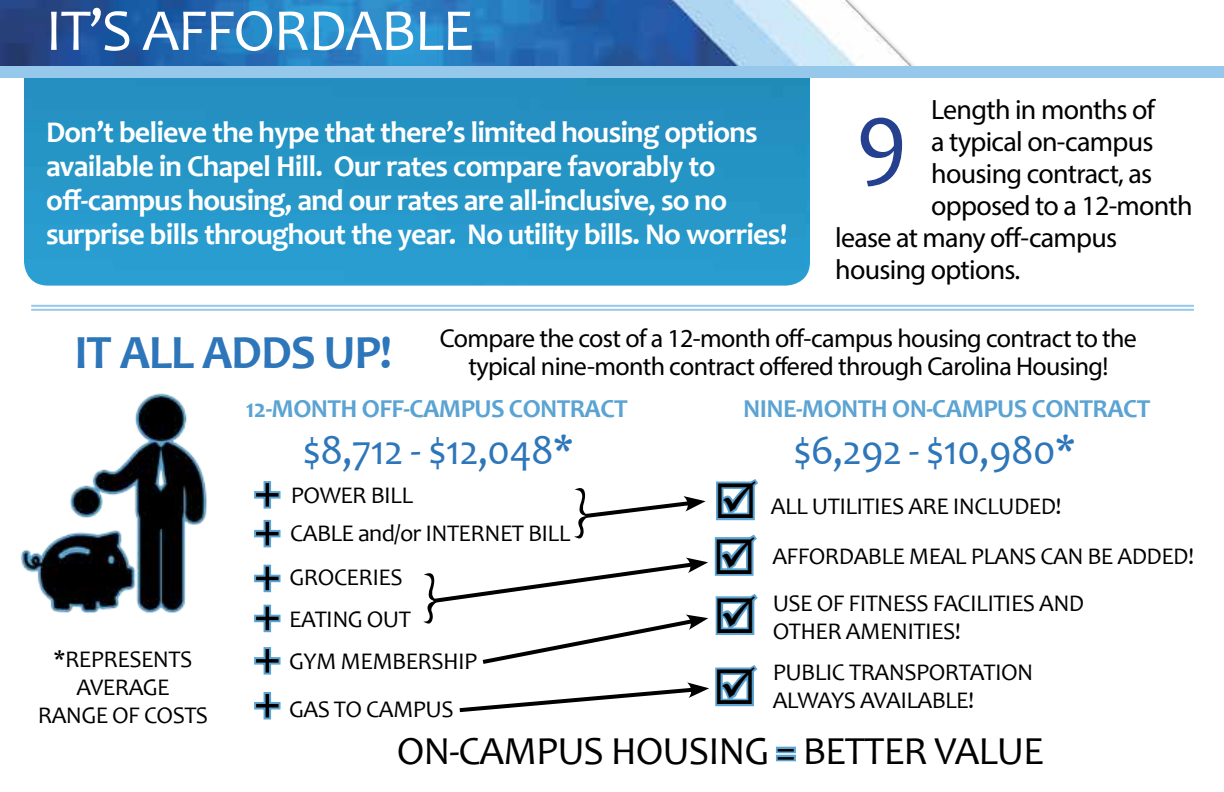
<style>
.page{position:relative;width:1224px;height:792px;background:#fff}
.page>*{position:absolute;margin:0;border:0;box-sizing:border-box;transform-origin:0 0}
.t1{font:96px "Candara";color:#25408f}
.t2{font:68px "Bella K Brackets";color:#000}
.t3{font:60px "Candara";letter-spacing:-.025em;color:#fff}
.t4{font:56px/42.4px "Candara";color:#000;text-align:justify}
.t5{font:700 48px "Candara";letter-spacing:-.025em;color:#2d76ba}
.t6{font:48px/57.4px "Wingdings";color:#000;text-align:justify}
.t7{font:42px "Candara";letter-spacing:-.025em;color:#2d76ba}
.t8{font:40px "Candara";letter-spacing:-.025em;color:#000}
.t9{font:700 30.2px/34px "Candara";letter-spacing:-.025em;color:#fff}
.t10{font:28px "Myriad Pro";letter-spacing:-.025em;color:#000}
.t11{font:26px/28px "Myriad Pro";letter-spacing:-.025em;color:#000;text-align:center}
.t12{font:700 26px "Candara";letter-spacing:-.025em;color:#5aa3d2}
.t13{font:24px/28px "Candara";letter-spacing:-.025em;color:#000}
</style>
<div class="page">
<img style="left:24px;top:78px;width:786px;height:208px">
<img style="left:0;top:0;width:915px;height:66px">
<div style="left:0;top:66px;width:1224px;height:12px;background:#96c8ec"></div>
<img style="left:20px;top:393px;width:187px;height:220px">
<svg style="left:716px;top:479px;width:42px;height:42px"></svg>
<div style="left:776px;top:747px;width:20px;height:6px;border:4px solid #5aa3d2"></div>
<div style="left:776px;top:755px;width:20px;height:6px;border:4px solid #5aa3d2"></div>
<svg style="left:254px;top:481px;width:27px;height:28px"></svg>
<svg style="left:254px;top:564px;width:27px;height:29px"></svg>
<svg style="left:254px;top:604px;width:27px;height:29px"></svg>
<svg style="left:254px;top:647px;width:27px;height:28px"></svg>
<svg style="left:254px;top:692px;width:27px;height:28px"></svg>
<svg style="left:254px;top:519px;width:27px;height:29px"></svg>
<hr style="left:31px;top:305px;width:1163px;height:2px;background:#96c8ec">
<hr style="left:31px;top:309px;width:1163px;height:2px;background:#96c8ec">
<svg style="left:585px;top:496px;width:121px;height:22px"></svg>
<svg style="left:433px;top:534px;width:325px;height:179px"></svg>
<h3 class="t3" style="left:46px;top:-7px;width:430px">IT’S AFFORDABLE</h3>
<p class="t9" style="left:46px;top:115px;width:743px">Don’t believe the hype that there’s limited housing options available in Chapel Hill. Our rates compare favorably to off-campus housing, and our rates are all-inclusive, so no surprise bills throughout the year. No utility bills. No worries!</p>
<p class="t10" style="left:931px;top:93px;width:225px">Length in months of</p>
<p class="t10" style="left:931px;top:125px;width:224px">a typical on-campus</p>
<p class="t10" style="left:931px;top:157px;width:223px">housing contract, as</p>
<p class="t10" style="left:931px;top:189px;width:263px">opposed to a 12-month</p>
<p class="t10" style="left:835px;top:221px;width:284px">lease at many off-campus</p>
<p class="t10" style="left:835px;top:253px;width:187px">housing options.</p>
<h1 class="t1" style="left:855px;top:76px;width:54px">9</h1>
<h3 class="t5" style="left:74px;top:323px;width:319px">IT ALL ADDS UP!</h3>
<p class="t11" style="left:440px;top:324px;width:699px">Compare the cost of a 12-month off-campus housing contract to the typical nine-month contract offered through Carolina Housing!</p>
<p class="t13" style="left:38px;top:645px;width:172px;text-align:center">*REPRESENTS<br>AVERAGE<br>RANGE OF COSTS</p>
<p class="t12" style="left:246px;top:392px;width:383px">12-MONTH OFF-CAMPUS CONTRACT</p>
<h3 class="t7" style="left:303px;top:424px;width:273px">$8,712 - $12,048*</h3>
<h3 class="t4" style="left:253px;top:469px;width:30px">+</h3>
<h2 class="t2" style="left:572px;top:463px;width:22px">X</h2>
<h2 class="t2" style="left:421px;top:548px;width:22px">X</h2>
<p class="t13" style="left:290px;top:475px;width:282px;line-height:38px">POWER BILL<br>CABLE and/or INTERNET BILL</p>
<p class="t13" style="left:289px;top:556px;width:190px;line-height:42px">GROCERIES<br>EATING OUT<br>GYM MEMBERSHIP</p>
<p class="t13" style="left:289px;top:695px;width:166px">GAS TO CAMPUS</p>
<h3 class="t4" style="left:253px;top:507px;width:30px">+</h3>
<h3 class="t4" style="left:253px;top:552px;width:30px">+ + + +</h3>
<p class="t12" style="left:743px;top:392px;width:409px">NINE-MONTH ON-CAMPUS CONTRACT</p>
<h3 class="t7" style="left:793px;top:424px;width:284px">$6,292 - $10,980*</h3>
<h3 class="t6" style="left:713px;top:473px;width:46px">☑ ☑ ☑</h3>
<p class="t13" style="left:771px;top:481px;width:425px;line-height:50px">ALL UTILITIES ARE INCLUDED!<br>AFFORDABLE MEAL PLANS CAN BE ADDED!</p>
<p class="t13" style="left:773px;top:589px;width:313px">USE OF FITNESS FACILITIES AND<br>OTHER AMENITIES!</p>
<p class="t13" style="left:773px;top:658px;width:262px">PUBLIC TRANSPORTATION<br>ALWAYS AVAILABLE!</p>
<h3 class="t8" style="left:397px;top:726px;width:649px">ON-CAMPUS HOUSING = BETTER VALUE</h3>
</div>
